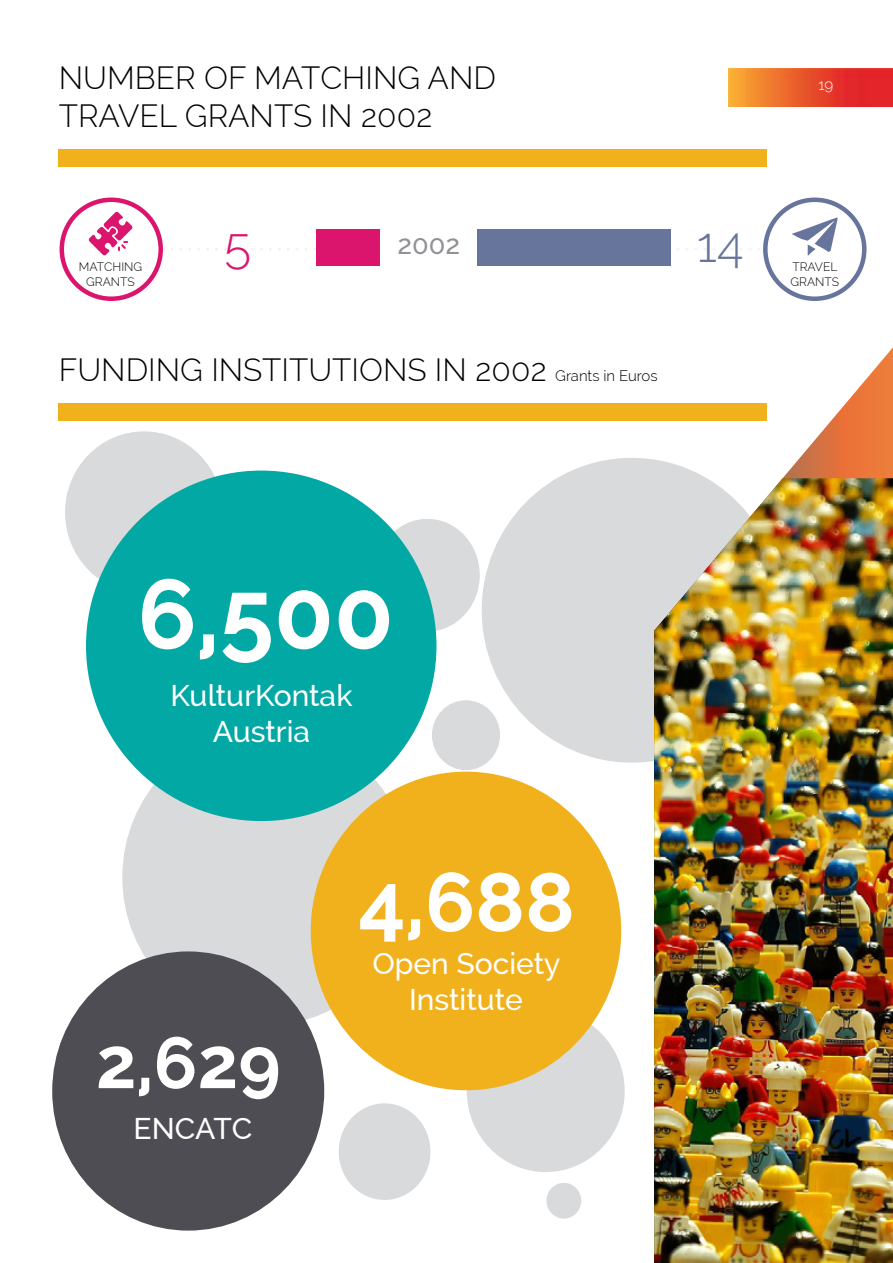
<style>
.page{position:relative;width:893px;height:1263px;background:#fff}
.page>*{position:absolute;margin:0;border:0;box-sizing:border-box;transform-origin:0 0}
.t1{font:700 97.5px "Raleway";color:#fff}
.t2{font:700 82.5px "Raleway";color:#fff}
.t3{font:700 72px "Raleway";color:#fff}
.t4{font:300 49.5px "Raleway";color:#67759c}
.t5{font:300 49.5px "Raleway";color:#db156e}
.t6{font:300 31.5px "Raleway";color:#000}
.t7{font:500 30px/36px "Raleway";color:#fff;text-align:center}
.t8{font:500 27px "Raleway";color:#929195}
.t9{font:300 15px "Raleway";color:#fff}
.t10{font:300 12px/14.4px "Raleway";color:#000}
.s1{font-size:15px}
</style>
<div class="page">
<img style="left:728px;top:69px;width:165px;height:37px">
<div style="left:482px;top:458px;width:300px;height:305px;background:#d8dadb;border-radius:50%"></div>
<svg style="left:172px;top:248px;width:144px;height:3px"></svg>
<svg style="left:677px;top:248px;width:83px;height:2px"></svg>
<svg style="left:654px;top:347px;width:239px;height:131px"></svg>
<img style="left:654px;top:478px;width:239px;height:785px">
<div style="left:59px;top:149px;width:708px;height:18px;background:#f0b11d"></div>
<div style="left:59px;top:403px;width:708px;height:17px;background:#f0b11d"></div>
<svg style="left:792px;top:217px;width:46px;height:38px"></svg>
<svg style="left:89px;top:212px;width:44px;height:44px"></svg>
<div style="left:60px;top:198px;width:103px;height:103px;border:4px solid #db156e;border-radius:50%"></div>
<div style="left:763px;top:198px;width:103px;height:103px;border:4px solid #67759c;border-radius:50%"></div>
<div style="left:122px;top:729px;width:289px;height:296px;background:#d8dadb;border-radius:50%"></div>
<div style="left:432px;top:700px;width:68px;height:70px;background:#d8dadb;border-radius:50%"></div>
<div style="left:375px;top:519px;width:105px;height:112px;background:#d8dadb;border-radius:50%"></div>
<div style="left:65px;top:431px;width:158px;height:162px;background:#d8dadb;border-radius:50%"></div>
<div style="left:467px;top:1010px;width:158px;height:162px;background:#d8dadb;border-radius:50%"></div>
<div style="left:339px;top:1103px;width:91px;height:97px;background:#d8dadb;border-radius:50%"></div>
<div style="left:546px;top:1183px;width:35px;height:35px;background:#d8dadb;border-radius:50%"></div>
<div style="left:86px;top:471px;width:350px;height:350px;background:#02a8a4;border-radius:50%"></div>
<div style="left:311px;top:772px;width:310px;height:318px;background:#f0b11d;border-radius:50%"></div>
<div style="left:52px;top:951px;width:272px;height:279px;background:#4e4d53;border-radius:50%"></div>
<div style="left:316px;top:229px;width:64px;height:36px;background:#db156e"></div>
<div style="left:477px;top:229px;width:194px;height:36px;background:#67759c"></div>
<p class="t6" style="left:59px;top:60px;width:439px">NUMBER OF MATCHING AND</p>
<p class="t6" style="left:59px;top:97px;width:375px">TRAVEL GRANTS IN 2002</p>
<p class="t10" style="left:79px;top:260px;width:65px;text-align:center">MATCHING<br>GRANTS</p>
<h3 class="t5" style="left:224px;top:216px;width:29px">5</h3>
<p class="t8" style="left:397px;top:229px;width:64px">2002</p>
<h3 class="t4" style="left:697px;top:216px;width:48px">14</h3>
<p class="t6" style="left:59px;top:352px;width:600px">FUNDING INSTITUTIONS IN 2002 <span class="s1">Grants in Euros</span></p>
<p class="t9" style="left:818px;top:76px;width:16px">19</p>
<p class="t10" style="left:790px;top:260px;width:50px">TRAVEL<br>GRANTS</p>
<h1 class="t1" style="left:138px;top:558px;width:258px">6,500</h1>
<p class="t7" style="left:171px;top:677px;width:183px">KulturKontak<br>Austria</p>
<h2 class="t2" style="left:358px;top:855px;width:218px">4,688</h2>
<h3 class="t3" style="left:96px;top:1022px;width:187px">2,629</h3>
<p class="t7" style="left:133px;top:1110px;width:120px">ENCATC</p>
<p class="t7" style="left:372px;top:945px;width:189px">Open Society<br>Institute</p>
</div>
